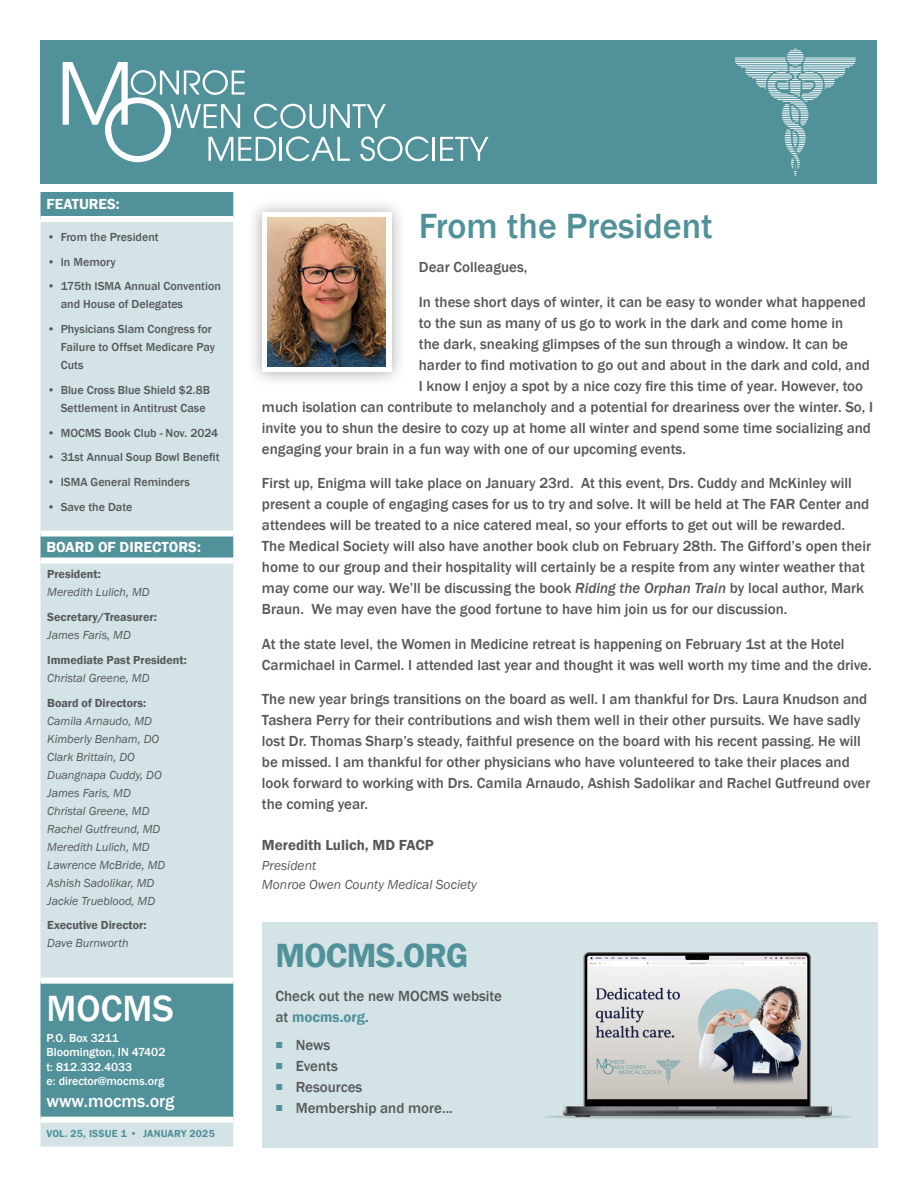
<style>
.page{position:relative;width:918px;height:1188px;background:#fff}
.page>*{position:absolute;margin:0;border:0;box-sizing:border-box;transform-origin:0 0}
.t1{font:500 37.5px "Franklin Gothic";color:#fff}
.t2{font:500 36px "Franklin Gothic";color:#51919a}
.t3{font:600 34.5px "Franklin Gothic";letter-spacing:-.02em;color:#51919a}
.Body{font:500 18px "Franklin Gothic";color:#fff}
.t4{font:500 15px/21px "Franklin Gothic";color:#57585a}
.t5{font:600 15px "Franklin Gothic";color:#fff}
.t6{font:600 15px "Franklin Gothic";color:#57585a}
.Credit_Line{font:italic 13.5px "Franklin Gothic";color:#57585a}
.t7{font:500 12px/18px "Franklin Gothic";color:#57585a}
.t8{font:italic 12px "Franklin Gothic";color:#57585a}
.t9{font:600 12px "Franklin Gothic";color:#57585a}
.Body-2{font:500 12px "Franklin Gothic";color:#fff}
.t10{font:600 10.5px "Franklin Gothic";letter-spacing:.02em;color:#51919a}
.s1{font-style:italic}
.s2{font-weight:600;color:#51919a}
.s3{font-size:12.75px;color:#51919a}
</style>
<div class="page">
<div style="left:40px;top:40px;width:838px;height:144px;background:#51919a"></div>
<div style="left:40px;top:192px;width:193px;height:24px;background:#51919a"></div>
<svg style="left:40px;top:222px;width:193px;height:925px;background:#bdd5d9"></svg>
<div style="left:40px;top:531px;width:193px;height:6px;background:#fff"></div>
<div style="left:40px;top:558px;width:193px;height:6px;background:#fff"></div>
<div style="left:40px;top:978px;width:193px;height:6px;background:#fff"></div>
<div style="left:40px;top:1117px;width:193px;height:6px;background:#fff"></div>
<hr style="left:805px;top:58px;width:51px;height:1px;background:#fff">
<hr style="left:805px;top:59px;width:51px;height:1px;background:#fff">
<hr style="left:804px;top:61px;width:52px;height:1px;background:#fff">
<hr style="left:803px;top:63px;width:52px;height:1px;background:#fff">
<hr style="left:803px;top:65px;width:50px;height:1px;background:#fff">
<hr style="left:803px;top:67px;width:47px;height:1px;background:#fff">
<hr style="left:735px;top:58px;width:51px;height:1px;background:#fff">
<hr style="left:735px;top:59px;width:51px;height:1px;background:#fff">
<hr style="left:735px;top:61px;width:52px;height:1px;background:#fff">
<hr style="left:736px;top:63px;width:51px;height:1px;background:#fff">
<hr style="left:737px;top:65px;width:50px;height:1px;background:#fff">
<hr style="left:741px;top:67px;width:47px;height:1px;background:#fff">
<svg style="left:745px;top:49px;width:100px;height:127px"></svg>
<svg style="left:63px;top:62px;width:366px;height:100px"></svg>
<hr style="left:433px;top:137px;width:2px;height:24px;background:#fff">
<svg style="left:440px;top:137px;width:49px;height:24px"></svg>
<div style="left:247px;top:197px;width:160px;height:190px;background:#231f20;opacity:.4"></div>
<div style="left:262px;top:213px;width:130px;height:159px;background:#fff"></div>
<img style="left:268px;top:218px;width:118px;height:149px">
<div style="left:262px;top:922px;width:616px;height:226px;background:#d3e3e6"></div>
<img style="left:545px;top:953px;width:305px;height:166px">
<p class="t5" style="left:46px;top:195px;width:75px">FEATURES:</p>
<p class="t7" style="left:47px;top:228px;width:113px">• From the President</p>
<p class="t7" style="left:47px;top:253px;width:70px">• In Memory</p>
<p class="t7" style="left:61px;top:278px;width:162px;text-indent:-14px">• 175th ISMA Annual Convention and House of Delegates</p>
<p class="t7" style="left:61px;top:320px;width:156px;text-indent:-14px">• Physicians Slam Congress for<br>Failure to Offset Medicare Pay<br>Cuts</p>
<p class="t7" style="left:61px;top:381px;width:151px;text-indent:-14px">• Blue Cross Blue Shield $2.8B<br>Settlement in Antitrust Case</p>
<p class="t7" style="left:47px;top:424px;width:172px">• MOCMS Book Club - Nov. 2024</p>
<p class="t7" style="left:47px;top:449px;width:174px">• 31st Annual Soup Bowl Benefit</p>
<p class="t7" style="left:47px;top:473px;width:144px">• ISMA General Reminders</p>
<p class="t7" style="left:47px;top:498px;width:87px">• Save the Date</p>
<p class="t5" style="left:46px;top:538px;width:156px">BOARD OF DIRECTORS:</p>
<p class="t9" style="left:47px;top:567px;width:55px">President:</p>
<p class="t8" style="left:47px;top:585px;width:104px">Meredith Lulich, MD</p>
<p class="t9" style="left:47px;top:610px;width:111px">Secretary/Treasurer:</p>
<p class="t8" style="left:47px;top:628px;width:85px">James Faris, MD</p>
<p class="t9" style="left:47px;top:652px;width:141px">Immediate Past President:</p>
<p class="t8" style="left:47px;top:670px;width:104px">Christal Greene, MD</p>
<p class="t9" style="left:47px;top:695px;width:100px">Board of Directors:</p>
<p class="t8" style="left:47px;top:713px;width:106px">Camila Arnaudo, MD</p>
<p class="t8" style="left:47px;top:731px;width:114px">Kimberly Benham, DO</p>
<p class="t8" style="left:47px;top:749px;width:89px">Clark Brittain, DO</p>
<p class="t8" style="left:47px;top:767px;width:116px">Duangnapa Cuddy, DO</p>
<p class="t8" style="left:47px;top:785px;width:85px">James Faris, MD</p>
<p class="t8" style="left:47px;top:803px;width:104px">Christal Greene, MD</p>
<p class="t8" style="left:47px;top:821px;width:115px">Rachel Gutfreund, MD</p>
<p class="t8" style="left:47px;top:839px;width:104px">Meredith Lulich, MD</p>
<p class="t8" style="left:47px;top:857px;width:120px">Lawrence McBride, MD</p>
<p class="t8" style="left:47px;top:875px;width:109px">Ashish Sadolikar, MD</p>
<p class="t8" style="left:47px;top:893px;width:109px">Jackie Trueblood, MD</p>
<p class="t9" style="left:47px;top:918px;width:101px">Executive Director:</p>
<p class="t8" style="left:47px;top:936px;width:83px">Dave Burnworth</p>
<p class="t1" style="left:46px;top:985px;width:129px">MOCMS</p>
<p class="Body-2" style="left:46px;top:1031px;width:74px">P.O. Box 3211</p>
<p class="Body-2" style="left:46px;top:1045px;width:120px">Bloomington, IN 47402</p>
<p class="Body-2" style="left:46px;top:1059px;width:87px">t: 812.332.4033</p>
<p class="Body-2" style="left:46px;top:1074px;width:119px">e: director@mocms.org</p>
<p class="Body" style="left:46px;top:1090px;width:130px">www.mocms.org</p>
<p class="t10" style="left:46px;top:1127px;width:170px">VOL. 25, ISSUE 1 • JANUARY 2025</p>
<p class="t2" style="left:419px;top:203px;width:295px">From the President</p>
<p class="t4" style="left:419px;top:257px;width:110px">Dear Colleagues,</p>
<p class="t4" style="left:419px;top:291px;width:448px">In these short days of winter, it can be easy to wonder what happened</p>
<p class="t4" style="left:419px;top:312px;width:426px">to the sun as many of us go to work in the dark and come home in</p>
<p class="t4" style="left:419px;top:333px;width:431px">the dark, sneaking glimpses of the sun through a window. It can be</p>
<p class="t4" style="left:419px;top:354px;width:453px">harder to find motivation to go out and about in the dark and cold, and</p>
<p class="t4" style="left:419px;top:375px;width:446px">I know I enjoy a spot by a nice cozy fire this time of year. However, too</p>
<p class="t4" style="left:262px;top:396px;width:613px">much isolation can contribute to melancholy and a potential for dreariness over the winter. So, I</p>
<p class="t4" style="left:262px;top:417px;width:611px">invite you to shun the desire to cozy up at home all winter and spend some time socializing and</p>
<p class="t4" style="left:262px;top:438px;width:426px">engaging your brain in a fun way with one of our upcoming events.</p>
<p class="t4" style="left:262px;top:473px;width:611px">First up, Enigma will take place on January 23rd. At this event, Drs. Cuddy and McKinley will present a couple of engaging cases for us to try and solve. It will be held at The FAR Center and attendees will be treated to a nice catered meal, so your efforts to get out will be rewarded.<br>The Medical Society will also have another book club on February 28th. The Gifford’s open their home to our group and their hospitality will certainly be a respite from any winter weather that may come our way. We’ll be discussing the book <span class="s1">Riding the Orphan Train</span> by local author, Mark Braun. We may even have the good fortune to have him join us for our discussion.</p>
<p class="t4" style="left:262px;top:633px;width:611px">At the state level, the Women in Medicine retreat is happening on February 1st at the Hotel<br>Carmichael in Carmel. I attended last year and thought it was well worth my time and the drive.</p>
<p class="t4" style="left:262px;top:689px;width:610px">The new year brings transitions on the board as well. I am thankful for Drs. Laura Knudson and Tashera Perry for their contributions and wish them well in their other pursuits. We have sadly lost Dr. Thomas Sharp’s steady, faithful presence on the board with his recent passing. He will be missed. I am thankful for other physicians who have volunteered to take their places and look forward to working with Drs. Camila Arnaudo, Ashish Sadolikar and Rachel Gutfreund over the coming year.</p>
<p class="t6" style="left:262px;top:836px;width:173px">Meredith Lulich, MD FACP</p>
<p class="Credit_Line" style="left:262px;top:857px;width:56px">President</p>
<p class="Credit_Line" style="left:262px;top:877px;width:216px">Monroe Owen County Medical Society</p>
<p class="t3" style="left:275px;top:934px;width:194px">MOCMS.ORG</p>
<p class="t4" style="left:275px;top:986px;width:228px">Check out the new MOCMS website at <span class="s2">mocms.org</span>.</p>
<p class="t4" style="left:275px;top:1035px;width:56px"><span class="s3">■</span> News</p>
<p class="t4" style="left:275px;top:1056px;width:64px"><span class="s3">■</span> Events</p>
<p class="t4" style="left:275px;top:1077px;width:88px"><span class="s3">■</span> Resources</p>
<p class="t4" style="left:275px;top:1098px;width:179px"><span class="s3">■</span> Membership and more...</p>
</div>
